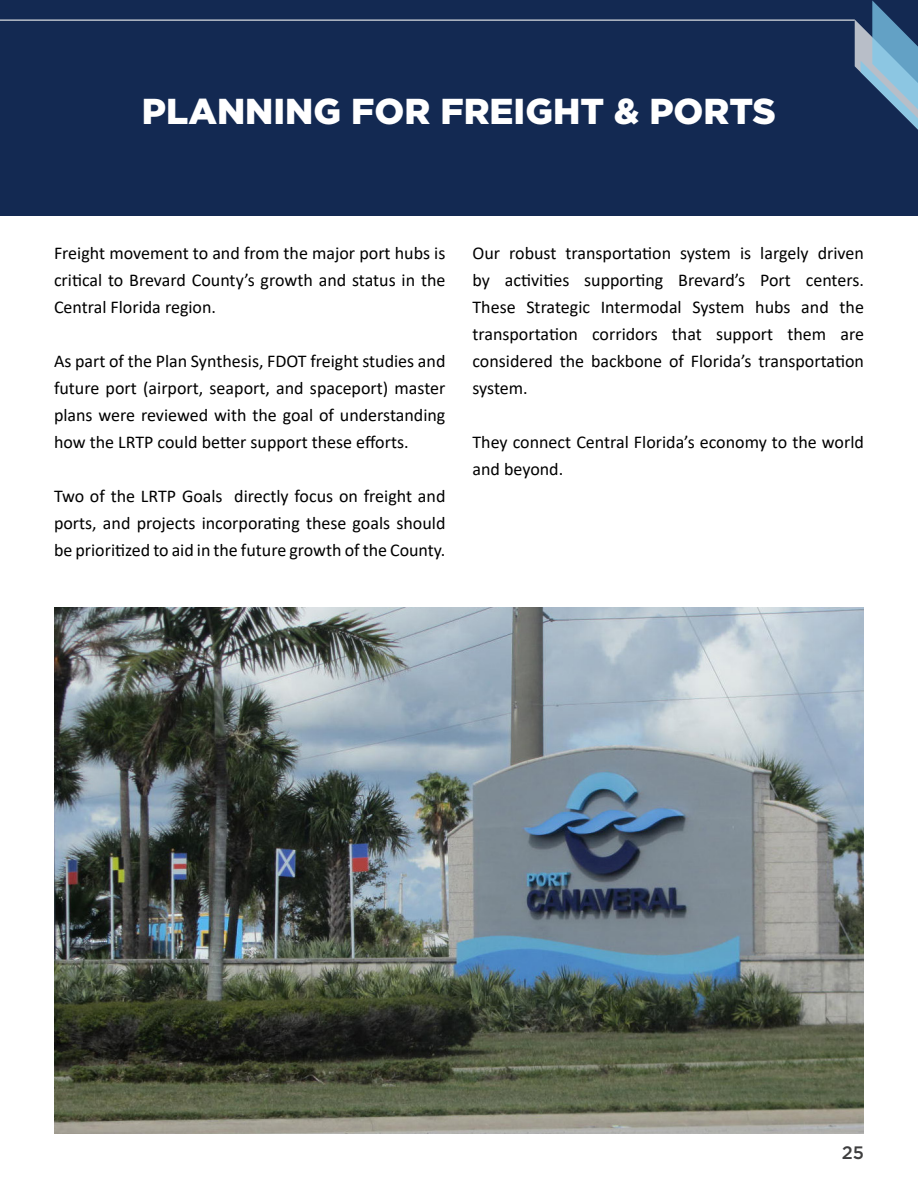
<style>
.page{position:relative;width:918px;height:1188px;background:#fff}
.page>*{position:absolute;margin:0;border:0;box-sizing:border-box;transform-origin:0 0}
.Title_1{font:900 36px "Gotham";color:#fff}
.Normal_text{font:18px/27px "Calibri";color:#000;text-align:justify}
.t1{font:500 18px "Gotham";color:#3e3e3f}
</style>
<div class="page">
<div style="left:0;top:0;width:918px;height:216px;background:#132952"></div>
<svg style="left:855px;top:0;width:63px;height:130px"></svg>
<hr style="left:0;top:19px;width:855px;height:2px;background:#f0f0f0">
<img style="left:54px;top:608px;width:810px;height:526px">
<p class="Title_1" style="left:142px;top:86px;width:636px">PLANNING FOR FREIGHT &amp; PORTS</p>
<p class="Normal_text" style="left:54px;top:239px;width:393px">Freight movement to and from the major port hubs is critical to Brevard County’s growth and status in the Central Florida region.</p>
<p class="Normal_text" style="left:54px;top:347px;width:393px">As part of the Plan Synthesis, FDOT freight studies and future port (airport, seaport, and spaceport) master plans were reviewed with the goal of understanding how the LRTP could better support these efforts.</p>
<p class="Normal_text" style="left:54px;top:482px;width:393px">Two of the LRTP Goals directly focus on freight and ports, and projects incorporating these goals should be prioritized to aid in the future growth of the County.</p>
<p class="Normal_text" style="left:472px;top:239px;width:393px">Our robust transportation system is largely driven by activities supporting Brevard’s Port centers.<br>These Strategic Intermodal System hubs and the transportation corridors that support them are considered the backbone of Florida’s transportation system.</p>
<p class="Normal_text" style="left:472px;top:428px;width:393px">They connect Central Florida’s economy to the world and beyond.</p>
<p class="t1" style="left:842px;top:1141px;width:24px">25</p>
</div>
